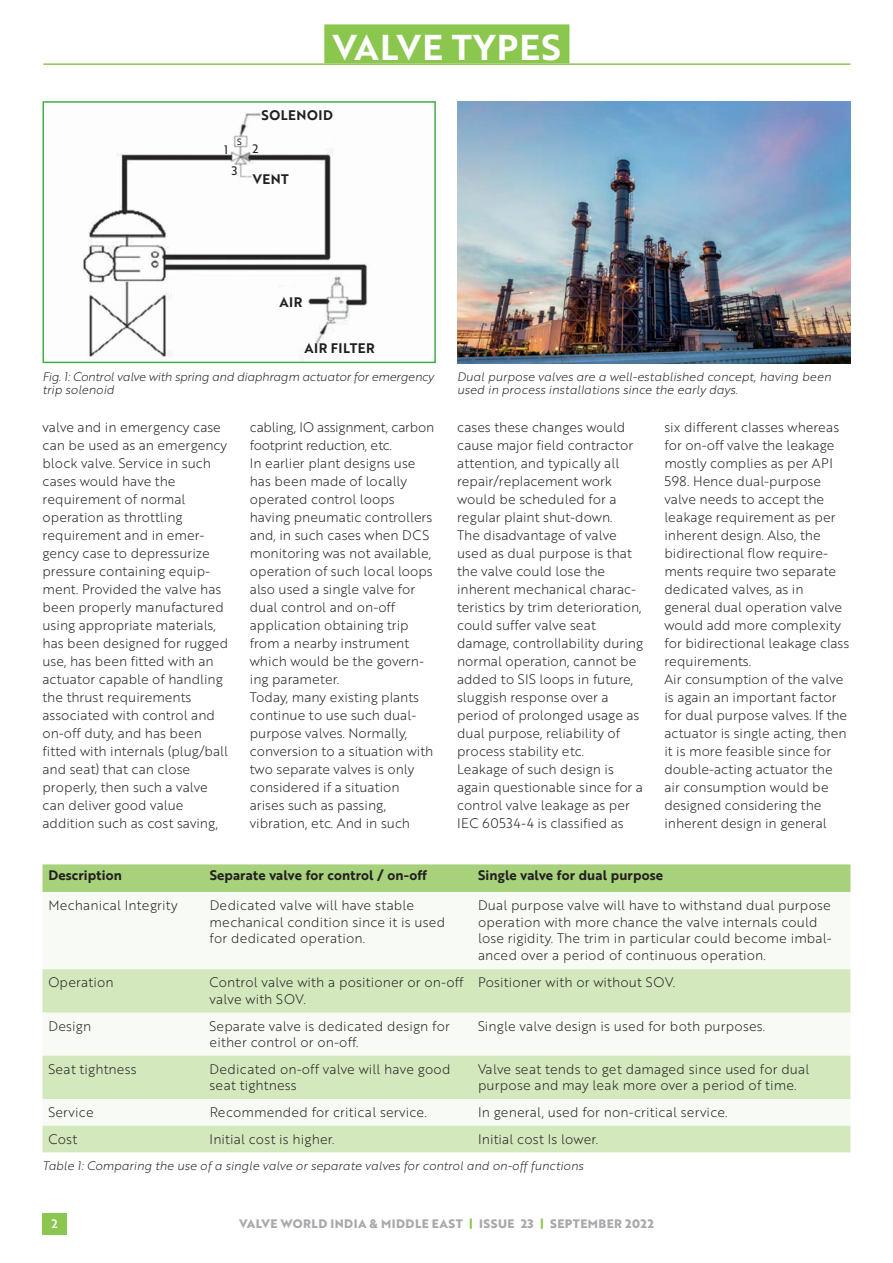
<style>
.page{position:relative;width:893px;height:1263px;background:#fff}
.page>*{position:absolute;margin:0;border:0;box-sizing:border-box;transform-origin:0 0}
.t1{font:34.95px "Brother 1816 Bold";letter-spacing:.04em;color:#fff}
.t2{font:13.5px/18px "Brother 1816 Light";color:#231f20}
.t3{font:13.5px "Brother 1816 Bold";letter-spacing:.01em;color:#231f20}
.t4{font:13.5px "Brother 1816 Bold";letter-spacing:.04em;color:#231f20}
.t5{font:12px/13.5px "Brother 1816 Light Italic";color:#231f20}
.t6{font:12px/13.5px "Brother 1816 Light Italic";letter-spacing:-.02em;color:#231f20}
.t7{font:700 12px "Brother 1816 Extra";letter-spacing:.04em;color:#a7a9ac}
.t8{font:12px "Brother 1816 Regular";color:#231f20}
.t9{font:12px "Brother 1816 Medium";color:#fff}
.t10{font:9px "Brother 1816 Regular";color:#231f20}
.s1{color:#8bc74f}
</style>
<div class="page">
<div style="left:43px;top:1213px;width:24px;height:21px;background:#8bc74f"></div>
<div style="left:324px;top:24px;width:245px;height:39px;background:#8bc74f"></div>
<hr style="left:43px;top:63px;width:807px;height:2px;background:#8bc74f">
<img style="left:457px;top:102px;width:393px;height:262px">
<div style="left:43px;top:864px;width:807px;height:28px;background:#a7d27b"></div>
<svg style="left:43px;top:969px;width:807px;height:183px;fill:#d4e8be"></svg>
<img style="left:83px;top:113px;width:284px;height:247px">
<div style="left:43px;top:101px;width:393px;height:262px;border:2px solid #41ad49"></div>
<h1 class="t1" style="left:333px;top:35px;width:230px">VALVE TYPES</h1>
<p class="t4" style="left:261px;top:111px;width:73px">SOLENOID</p>
<p class="t10" style="left:237px;top:139px;width:6px">S</p>
<p class="t8" style="left:224px;top:145px;width:5px">1</p>
<p class="t8" style="left:253px;top:144px;width:8px">2</p>
<p class="t8" style="left:232px;top:167px;width:7px">3</p>
<p class="t3" style="left:253px;top:174px;width:38px">VENT</p>
<p class="t3" style="left:279px;top:297px;width:24px">AIR</p>
<p class="t4" style="left:304px;top:344px;width:72px">AIR FILTER</p>
<p class="t6" style="left:43px;top:371px;width:393px">Fig. 1: Control valve with spring and diaphragm actuator for emergency trip solenoid</p>
<p class="t5" style="left:457px;top:371px;width:375px">Dual purpose valves are a well-established concept, having been used in process installations since the early days.</p>
<p class="t2" style="left:43px;top:420px;width:187px">valve and in emergency case can be used as an emergency block valve. Service in such cases would have the requirement of normal operation as throttling requirement and in emer&shy;gency case to depressurize pressure containing equip&shy;ment. Provided the valve has been properly manufactured using appropriate materials, has been designed for rugged use, has been fitted with an actuator capable of handling the thrust requirements associated with control and on-off duty, and has been fitted with internals (plug/ball and seat) that can close properly, then such a valve can deliver good value addition such as cost saving,</p>
<p class="t2" style="left:250px;top:420px;width:186px">cabling, IO assignment, carbon footprint reduction, etc.<br>In earlier plant designs use has been made of locally operated control loops having pneumatic controllers and, in such cases when DCS monitoring was not available, operation of such local loops also used a single valve for dual control and on-off application obtaining trip from a nearby instrument which would be the govern&shy;ing parameter.<br>Today, many existing plants continue to use such dual&shy;purpose valves. Normally, conversion to a situation with two separate valves is only considered if a situation arises such as passing, vibration, etc. And in such</p>
<p class="t2" style="left:457px;top:420px;width:188px">cases these changes would cause major field contractor attention, and typically all repair/replacement work would be scheduled for a regular plaint shut-down.<br>The disadvantage of valve used as dual purpose is that the valve could lose the inherent mechanical charac&shy;teristics by trim deterioration, could suffer valve seat damage, controllability during normal operation, cannot be added to SIS loops in future, sluggish response over a period of prolonged usage as dual purpose, reliability of process stability etc.<br>Leakage of such design is again questionable since for a control valve leakage as per<br>IEC 60534-4 is classified as</p>
<p class="t2" style="left:664px;top:420px;width:186px">six different classes whereas for on-off valve the leakage mostly complies as per API<br>598. Hence dual-purpose valve needs to accept the leakage requirement as per inherent design. Also, the bidirectional flow require&shy;ments require two separate dedicated valves, as in general dual operation valve would add more complexity for bidirectional leakage class requirements.<br>Air consumption of the valve is again an important factor for dual purpose valves. If the actuator is single acting, then it is more feasible since for double-acting actuator the air consumption would be designed considering the inherent design in general</p>
<p class="t3" style="left:49px;top:870px;width:75px">Description</p>
<p class="t3" style="left:210px;top:870px;width:219px">Separate valve for control / on-off</p>
<p class="t3" style="left:478px;top:870px;width:187px">Single valve for dual purpose</p>
<p class="t2" style="left:49px;top:898px;width:131px">Mechanical Integrity</p>
<p class="t2" style="left:210px;top:898px;width:237px;line-height:16.5px">Dedicated valve will have stable mechanical condition since it is used for dedicated operation.</p>
<p class="t2" style="left:478px;top:898px;width:355px;line-height:16.5px">Dual purpose valve will have to withstand dual purpose operation with more chance the valve internals could lose rigidity. The trim in particular could become imbal&shy;anced over a period of continuous operation.</p>
<p class="t2" style="left:49px;top:975px;width:67px">Operation</p>
<p class="t2" style="left:210px;top:976px;width:255px;line-height:16.5px">Control valve with a positioner or on-off valve with SOV.</p>
<p class="t2" style="left:478px;top:975px;width:199px">Positioner with or without SOV.</p>
<p class="t2" style="left:49px;top:1018px;width:44px">Design</p>
<p class="t2" style="left:210px;top:1019px;width:242px;line-height:16.5px">Separate valve is dedicated design for either control or on-off.</p>
<p class="t2" style="left:478px;top:1018px;width:289px">Single valve design is used for both purposes.</p>
<p class="t2" style="left:49px;top:1061px;width:90px">Seat tightness</p>
<p class="t2" style="left:210px;top:1062px;width:242px;line-height:16.5px">Dedicated on-off valve will have good seat tightness</p>
<p class="t2" style="left:478px;top:1062px;width:333px;line-height:16.5px">Valve seat tends to get damaged since used for dual purpose and may leak more over a period of time.</p>
<p class="t2" style="left:49px;top:1105px;width:47px">Service</p>
<p class="t2" style="left:210px;top:1105px;width:219px">Recommended for critical service.</p>
<p class="t2" style="left:478px;top:1105px;width:251px">In general, used for non-critical service.</p>
<p class="t2" style="left:49px;top:1131px;width:30px">Cost</p>
<p class="t2" style="left:210px;top:1131px;width:126px">Initial cost is higher.</p>
<p class="t2" style="left:478px;top:1131px;width:122px">Initial cost Is lower.</p>
<p class="t5" style="left:43px;top:1160px;width:542px">Table 1: Comparing the use of a single valve or separate valves for control and on-off functions</p>
<p class="t9" style="left:52px;top:1220px;width:8px">2</p>
<p class="t7" style="left:239px;top:1219px;width:416px">VALVE WORLD INDIA &amp; MIDDLE EAST <span class="s1">|</span> ISSUE 23 <span class="s1">|</span> SEPTEMBER 2022</p>
</div>
